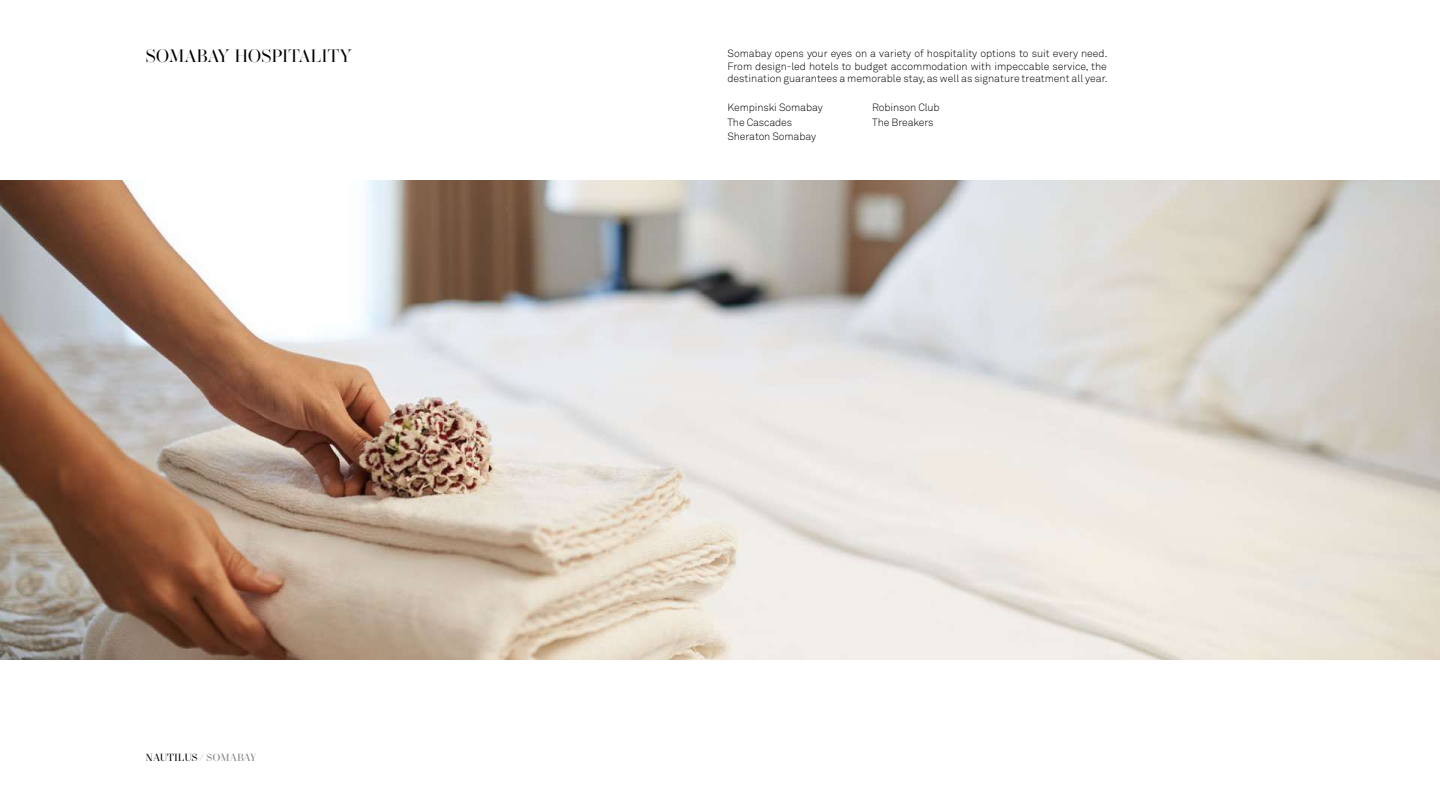
<style>
.page{position:relative;width:1440px;height:810px;background:#fff}
.page>*{position:absolute;margin:0;border:0;box-sizing:border-box;transform-origin:0 0}
.t1{font:18px "Operetta 32";letter-spacing:-.01em;color:#000}
.t2{font:10.5px/14.7px "Akkurat Light Pro";letter-spacing:-.01em;color:#000}
.t3{font:10.5px "New Paris Headline";color:#000}
.s1{color:#808080}
</style>
<div class="page">
<img style="left:0;top:180px;width:1440px;height:480px">
<h1 class="t1" style="left:146px;top:45px;width:208px">SOMABAY HOSPITALITY</h1>
<p class="t2" style="left:728px;top:47px;width:382px;line-height:12.6px;text-align:justify">Somabay opens your eyes on a variety of hospitality options to suit every need.<br>From design-led hotels to budget accommodation with impeccable service, the destination guarantees a memorable stay, as well as signature treatment all year.</p>
<p class="t2" style="left:728px;top:100px;width:97px">Kempinski Somabay<br>The Cascades<br>Sheraton Somabay</p>
<p class="t2" style="left:872px;top:100px;width:69px">Robinson Club<br>The Breakers</p>
<p class="t3" style="left:145px;top:752px;width:113px">NAUTILUS <span class="s1">/ SOMABAY</span></p>
</div>
